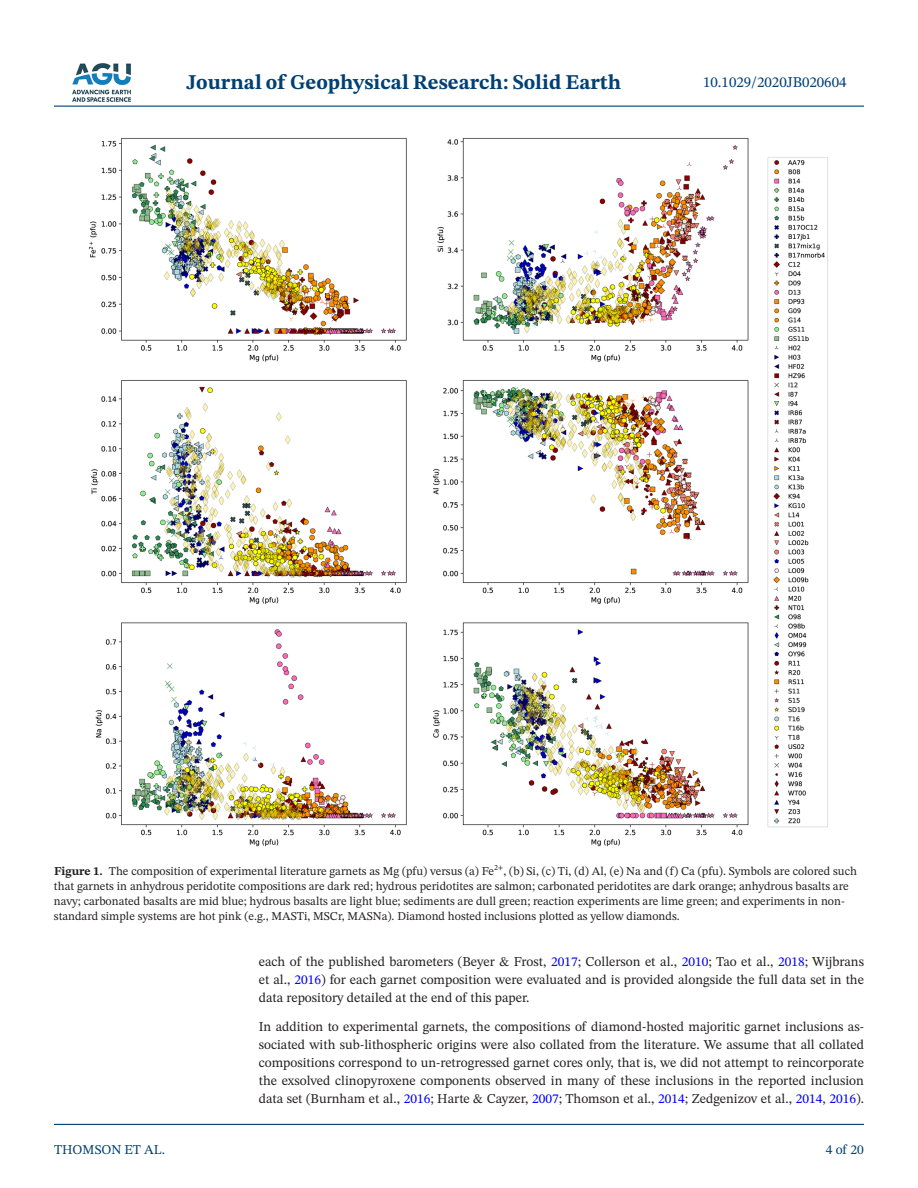
<style>
.page{position:relative;width:918px;height:1188px;background:#fff}
.page>*{position:absolute;margin:0;border:0;box-sizing:border-box;transform-origin:0 0}
.t1{font:700 21px "STIX Two Text";color:#004073}
.t2{font:15px "STIX Two Text";color:#004073}
.t3{font:13.5px/18px "STIX Two Text";color:#231f20;text-align:justify}
.t4{font:13.5px "STIX Two Text";color:#004073}
.t5{font:12px/15px "STIX Two Text";color:#231f20}
.s1{font-weight:700}
.s2{color:#00f}
</style>
<div class="page">
<hr style="left:54px;top:106px;width:810px;height:1px;background:#004073">
<hr style="left:54px;top:1124px;width:810px;height:1px;background:#004073">
<img style="left:72px;top:63px;width:59px;height:39px">
<img style="left:88px;top:138px;width:740px;height:708px">
<h1 class="t1" style="left:187px;top:67px;width:436px">Journal of Geophysical Research: Solid Earth</h1>
<p class="t2" style="left:703px;top:72px;width:145px">10.1029/2020JB020604</p>
<p class="t5" style="left:54px;top:863px;width:804px"><span class="s1">Figure 1.</span> The composition of experimental literature garnets as Mg (pfu) versus (a) Fe<sup>2+</sup>, (b) Si, (c) Ti, (d) Al, (e) Na and (f) Ca (pfu). Symbols are colored such that garnets in anhydrous peridotite compositions are dark red; hydrous peridotites are salmon; carbonated peridotites are dark orange; anhydrous basalts are navy; carbonated basalts are mid blue; hydrous basalts are light blue; sediments are dull green; reaction experiments are lime green; and experiments in non&shy;standard simple systems are hot pink (e.g., MASTi, MSCr, MASNa). Diamond hosted inclusions plotted as yellow diamonds.</p>
<p class="t4" style="left:54px;top:1140px;width:113px">THOMSON ET AL.</p>
<p class="t3" style="left:259px;top:953px;width:607px">each of the published barometers (Beyer &amp; Frost, <span class="s2">2017</span>; Collerson et al., <span class="s2">2010</span>; Tao et al., <span class="s2">2018</span>; Wijbrans et al., <span class="s2">2016</span>) for each garnet composition were evaluated and is provided alongside the full data set in the data repository detailed at the end of this paper.</p>
<p class="t3" style="left:259px;top:1017px;width:607px">In addition to experimental garnets, the compositions of diamond-hosted majoritic garnet inclusions as&shy;sociated with sub-lithospheric origins were also collated from the literature. We assume that all collated compositions correspond to un-retrogressed garnet cores only, that is, we did not attempt to reincorporate the exsolved clinopyroxene components observed in many of these inclusions in the reported inclusion data set (Burnham et al., <span class="s2">2016</span>; Harte &amp; Cayzer, <span class="s2">2007</span>; Thomson et al., <span class="s2">2014</span>; Zedgenizov et al., <span class="s2">2014</span>, <span class="s2">2016</span>).</p>
<p class="t4" style="left:826px;top:1140px;width:40px">4 of 20</p>
</div>
